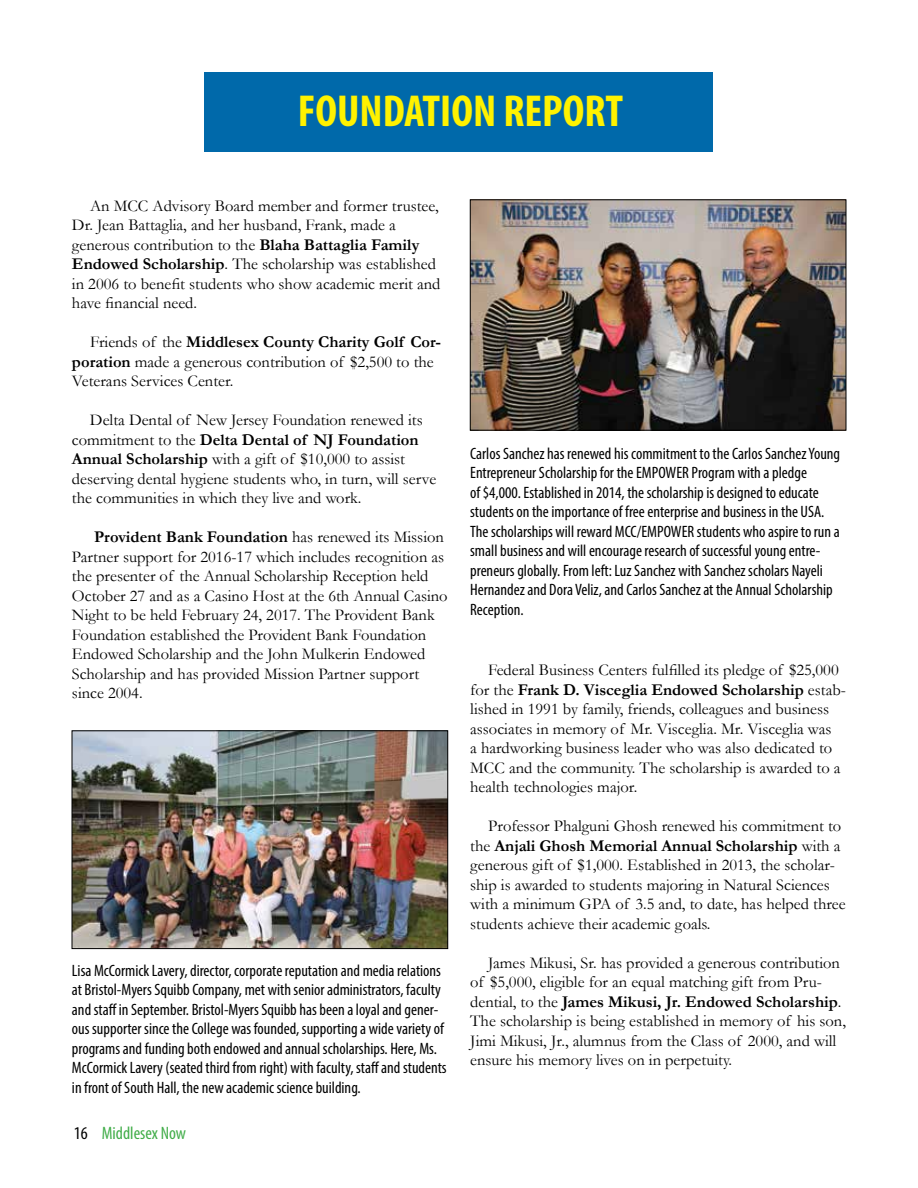
<style>
.page{position:relative;width:918px;height:1188px;background:#fff}
.page>*{position:absolute;margin:0;border:0;box-sizing:border-box;transform-origin:0 0}
.t1{font:700 condensed 45px "Myriad Pro";color:#fff200}
.t2{font:condensed 18px "Myriad Pro";color:#41ad49}
.t3{font:16.5px/19.5px "Garamond";color:#000}
.t4{font:condensed 16.5px/19.5px "Myriad Pro";color:#000}
.s1{font-weight:700}
.s2{color:#000}
</style>
<div class="page">
<div style="left:204px;top:72px;width:509px;height:79px;background:#0069aa"></div>
<img style="left:472px;top:201px;width:372px;height:228px">
<div style="left:470px;top:199px;width:376px;height:232px;border:1px solid #000"></div>
<img style="left:74px;top:732px;width:372px;height:215px">
<div style="left:72px;top:730px;width:376px;height:219px;border:1px solid #000"></div>
<h1 class="t1" style="left:298px;top:83px;width:327px">FOUNDATION REPORT</h1>
<p class="t3" style="left:72px;top:195px;width:370px;text-indent:18px">An MCC Advisory Board member and former trustee, Dr. Jean Battaglia, and her husband, Frank, made a generous contribution to the <span class="s1">Blaha Battaglia Family Endowed Scholarship</span>. The scholarship was established in 2006 to benefit students who show academic merit and have financial need.</p>
<p class="t3" style="left:72px;top:332px;width:371px;text-indent:18px">Friends of the <span class="s1">Middlesex County Charity Golf Cor&shy;poration</span> made a generous contribution of $2,500 to the<br>Veterans Services Center.</p>
<p class="t3" style="left:72px;top:410px;width:366px;text-indent:18px">Delta Dental of New Jersey Foundation renewed its commitment to the <span class="s1">Delta Dental of NJ Foundation Annual Scholarship</span> with a gift of $10,000 to assist deserving dental hygiene students who, in turn, will serve the communities in which they live and work.</p>
<p class="t3" style="left:72px;top:527px;width:377px;text-indent:22px"><span class="s1">Provident Bank Foundation</span> has renewed its Mission Partner support for 2016-17 which includes recognition as the presenter of the Annual Scholarship Reception held October 27 and as a Casino Host at the 6th Annual Casino Night to be held February 24, 2017. The Provident Bank Foundation established the Provident Bank Foundation Endowed Scholarship and the John Mulkerin Endowed Scholarship and has provided Mission Partner support since 2004.</p>
<p class="t4" style="left:72px;top:960px;width:376px">Lisa McCormick Lavery, director, corporate reputation and media relations at Bristol-Myers Squibb Company, met with senior administrators, faculty and staff in September. Bristol-Myers Squibb has been a loyal and gener&shy;ous supporter since the College was founded, supporting a wide variety of programs and funding both endowed and annual scholarships. Here, Ms.<br>McCormick Lavery (seated third from right) with faculty, staff and students in front of South Hall, the new academic science building.</p>
<p class="t2" style="left:74px;top:1122px;width:114px"><span class="s2">16</span> Middlesex Now</p>
<p class="t4" style="left:470px;top:444px;width:371px">Carlos Sanchez has renewed his commitment to the Carlos Sanchez Young Entrepreneur Scholarship for the EMPOWER Program with a pledge<br>of $4,000. Established in 2014, the scholarship is designed to educate students on the importance of free enterprise and business in the USA.<br>The scholarships will reward MCC/EMPOWER students who aspire to run a small business and will encourage research of successful young entre&shy;preneurs globally. From left: Luz Sanchez with Sanchez scholars Nayeli Hernandez and Dora Veliz, and Carlos Sanchez at the Annual Scholarship Reception.</p>
<p class="t3" style="left:470px;top:660px;width:377px;text-indent:18px">Federal Business Centers fulfilled its pledge of $25,000 for the <span class="s1">Frank D. Visceglia Endowed Scholarship</span> estab&shy;lished in 1991 by family, friends, colleagues and business associates in memory of Mr. Visceglia. Mr. Visceglia was<br>a hardworking business leader who was also dedicated to MCC and the community. The scholarship is awarded to a health technologies major.</p>
<p class="t3" style="left:470px;top:816px;width:377px;text-indent:18px">Professor Phalguni Ghosh renewed his commitment to the <span class="s1">Anjali Ghosh Memorial Annual Scholarship</span> with a generous gift of $1,000. Established in 2013, the scholar&shy;ship is awarded to students majoring in Natural Sciences with a minimum GPA of 3.5 and, to date, has helped three students achieve their academic goals.</p>
<p class="t3" style="left:470px;top:952px;width:377px;text-indent:18px">James Mikusi, Sr. has provided a generous contribution of $5,000, eligible for an equal matching gift from Pru&shy;dential, to the <span class="s1">James Mikusi, Jr. Endowed Scholarship</span>.<br>The scholarship is being established in memory of his son, Jimi Mikusi, Jr., alumnus from the Class of 2000, and will ensure his memory lives on in perpetuity.</p>
</div>
